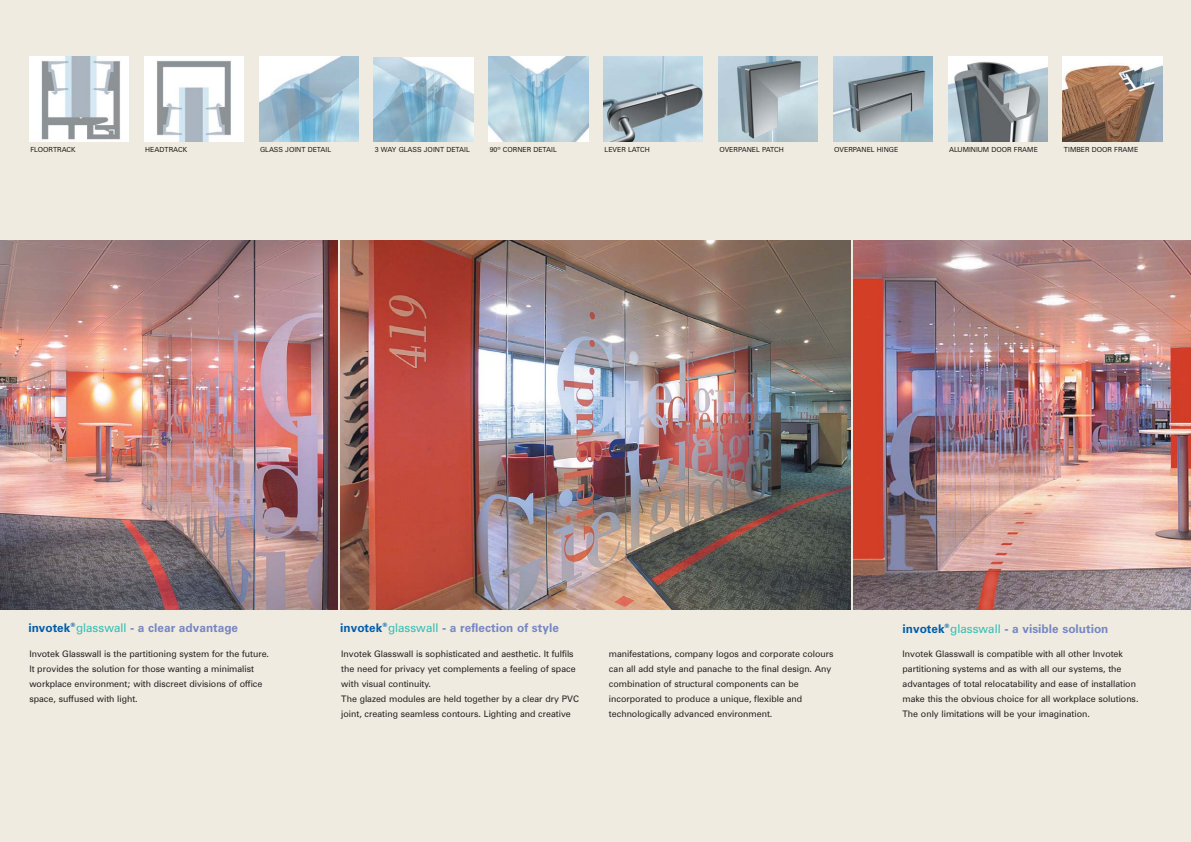
<style>
.page{position:relative;width:1191px;height:842px;background:#efebe0}
.page>*{position:absolute;margin:0;border:0;box-sizing:border-box;transform-origin:0 0}
.t1{font:700 12px "Zurich BT";color:#7686c2}
.t2{font:9px/15px "Zurich BT";color:#231f20}
.t3{font:7px "Zurich BT";color:#231f20}
.s1{color:#005daa}
.s2{font-weight:400;color:#35bdb2}
</style>
<div class="page">
<img style="left:0;top:241px;width:337px;height:368px">
<img style="left:340px;top:241px;width:510px;height:368px">
<img style="left:853px;top:241px;width:338px;height:368px">
<img style="left:29px;top:57px;width:100px;height:85px">
<img style="left:144px;top:57px;width:99px;height:85px">
<img style="left:259px;top:57px;width:99px;height:85px">
<img style="left:374px;top:57px;width:99px;height:85px">
<img style="left:603px;top:57px;width:100px;height:85px">
<img style="left:489px;top:57px;width:99px;height:85px">
<img style="left:718px;top:57px;width:99px;height:85px">
<img style="left:833px;top:57px;width:99px;height:85px">
<img style="left:948px;top:57px;width:99px;height:85px">
<img style="left:1063px;top:57px;width:99px;height:85px">
<p class="t3" style="left:30px;top:147px;width:47px">FLOORTRACK</p>
<p class="t3" style="left:145px;top:147px;width:44px">HEADTRACK</p>
<p class="t3" style="left:260px;top:147px;width:73px">GLASS JOINT DETAIL</p>
<p class="t3" style="left:375px;top:147px;width:96px">3 WAY GLASS JOINT DETAIL</p>
<p class="t3" style="left:490px;top:147px;width:69px">90º CORNER DETAIL</p>
<p class="t3" style="left:604px;top:147px;width:47px">LEVER LATCH</p>
<p class="t3" style="left:719px;top:147px;width:66px">OVERPANEL PATCH</p>
<p class="t3" style="left:834px;top:147px;width:65px">OVERPANEL HINGE</p>
<p class="t3" style="left:949px;top:147px;width:90px">ALUMINIUM DOOR FRAME</p>
<p class="t3" style="left:1064px;top:147px;width:76px">TIMBER DOOR FRAME</p>
<h1 class="t1" style="left:28px;top:624px;width:211px"><span class="s1">invotek</span><sup>®</sup><span class="s2">glasswall</span> - a clear advantage</h1>
<h1 class="t1" style="left:340px;top:624px;width:220px"><span class="s1">invotek</span><sup>®</sup><span class="s2">glasswall</span> - a reflection of style</h1>
<p class="t2" style="left:29px;top:647px;width:241px">Invotek Glasswall is the partitioning system for the future.<br>It provides the solution for those wanting a minimalist workplace environment; with discreet divisions of office space, suffused with light.</p>
<p class="t2" style="left:341px;top:647px;width:239px">Invotek Glasswall is sophisticated and aesthetic. It fulfils the need for privacy yet complements a feeling of space with visual continuity.<br>The glazed modules are held together by a clear dry PVC joint, creating seamless contours. Lighting and creative</p>
<p class="t2" style="left:609px;top:647px;width:226px">manifestations, company logos and corporate colours can all add style and panache to the final design. Any combination of structural components can be incorporated to produce a unique, flexible and technologically advanced environment.</p>
<h1 class="t1" style="left:902px;top:625px;width:207px"><span class="s1">invotek</span><sup>®</sup><span class="s2">glasswall</span> - a visible solution</h1>
<p class="t2" style="left:902px;top:647px;width:237px">Invotek Glasswall is compatible with all other Invotek partitioning systems and as with all our systems, the advantages of total relocatability and ease of installation make this the obvious choice for all workplace solutions.<br>The only limitations will be your imagination.</p>
</div>
